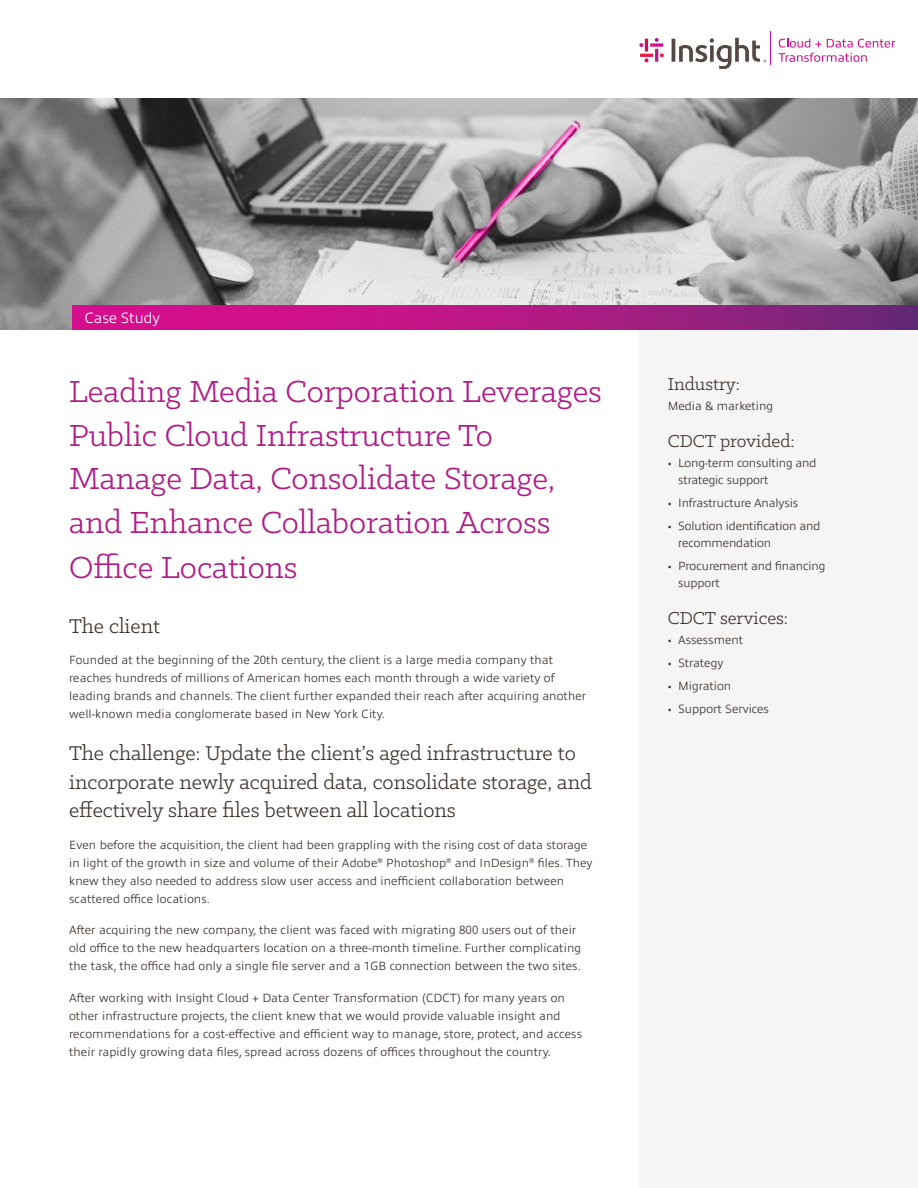
<style>
.page{position:relative;width:918px;height:1188px;background:#fff}
.page>*{position:absolute;margin:0;border:0;box-sizing:border-box;transform-origin:0 0}
.t1{font:34.5px/44px "Klinic Slab";color:#b01c87}
.t2{font:22.5px/28.5px "Klinic Slab";color:#3e332d}
.t3{font:19.5px "Klinic Slab";color:#3e332d}
.t4{font:300 15px "Allumi Pro";color:#fff}
.t5{font:300 12px/18px "Allumi Pro";letter-spacing:.01em;color:#3e332d}
.t6{font:300 12px/16.5px "Allumi Pro";letter-spacing:-.01em;color:#3e332d}
</style>
<div class="page">
<div style="left:639px;top:305px;width:279px;height:883px;background:#f6f5f5"></div>
<img style="left:0;top:98px;width:918px;height:232px">
<svg style="left:72px;top:305px;width:846px;height:25px;background:#af1983"></svg>
<hr style="left:770px;top:31px;width:1px;height:34px;background:#d40e8c">
<svg style="left:778px;top:38px;width:117px;height:24px"></svg>
<svg style="left:639px;top:38px;width:25px;height:24px"></svg>
<svg style="left:672px;top:38px;width:94px;height:31px"></svg>
<p class="t4" style="left:85px;top:307px;width:77px">Case Study</p>
<h1 class="t1" style="left:69px;top:369px;width:534px">Leading Media Corporation Leverages<br>Public Cloud Infrastructure To<br>Manage Data, Consolidate Storage, and Enhance Collaboration Across<br>Office Locations</h1>
<h2 class="t2" style="left:69px;top:611px;width:92px">The client</h2>
<p class="t5" style="left:69px;top:650px;width:519px">Founded at the beginning of the 20th century, the client is a large media company that reaches hundreds of millions of American homes each month through a wide variety of leading brands and channels. The client further expanded their reach after acquiring another well-known media conglomerate based in New York City.</p>
<h2 class="t2" style="left:69px;top:738px;width:524px">The challenge: Update the client’s aged infrastructure to incorporate newly acquired data, consolidate storage, and effectively share files between all locations</h2>
<p class="t5" style="left:69px;top:835px;width:525px">Even before the acquisition, the client had been grappling with the rising cost of data storage in light of the growth in size and volume of their Adobe<sup>®</sup> Photoshop<sup>®</sup> and InDesign<sup>®</sup> files. They knew they also needed to address slow user access and inefficient collaboration between scattered office locations.</p>
<p class="t5" style="left:69px;top:920px;width:514px">After acquiring the new company, the client was faced with migrating 800 users out of their old office to the new headquarters location on a three-month timeline. Further complicating the task, the office had only a single file server and a 1GB connection between the two sites.</p>
<p class="t5" style="left:69px;top:988px;width:515px">After working with Insight Cloud + Data Center Transformation (CDCT) for many years on other infrastructure projects, the client knew that we would provide valuable insight and recommendations for a cost-effective and efficient way to manage, store, protect, and access their rapidly growing data files, spread across dozens of offices throughout the country.</p>
<h3 class="t3" style="left:668px;top:372px;width:74px">Industry:</h3>
<p class="t5" style="left:668px;top:396px;width:107px">Media &amp; marketing</p>
<h3 class="t3" style="left:668px;top:429px;width:128px">CDCT provided:</h3>
<p class="t6" style="left:678px;top:454px;width:140px;text-indent:-10px">• Long-term consulting and strategic support</p>
<p class="t6" style="left:668px;top:494px;width:132px">• Infrastructure Analysis</p>
<p class="t6" style="left:678px;top:517px;width:144px;text-indent:-10px">• Solution identification and recommendation</p>
<p class="t6" style="left:678px;top:557px;width:149px;text-indent:-10px">• Procurement and financing support</p>
<h3 class="t3" style="left:668px;top:605px;width:122px">CDCT services:</h3>
<p class="t5" style="left:668px;top:629px;width:77px">• Assessment</p>
<p class="t5" style="left:668px;top:653px;width:57px">• Strategy</p>
<p class="t5" style="left:668px;top:676px;width:65px">• Migration</p>
<p class="t5" style="left:668px;top:699px;width:103px">• Support Services</p>
</div>
